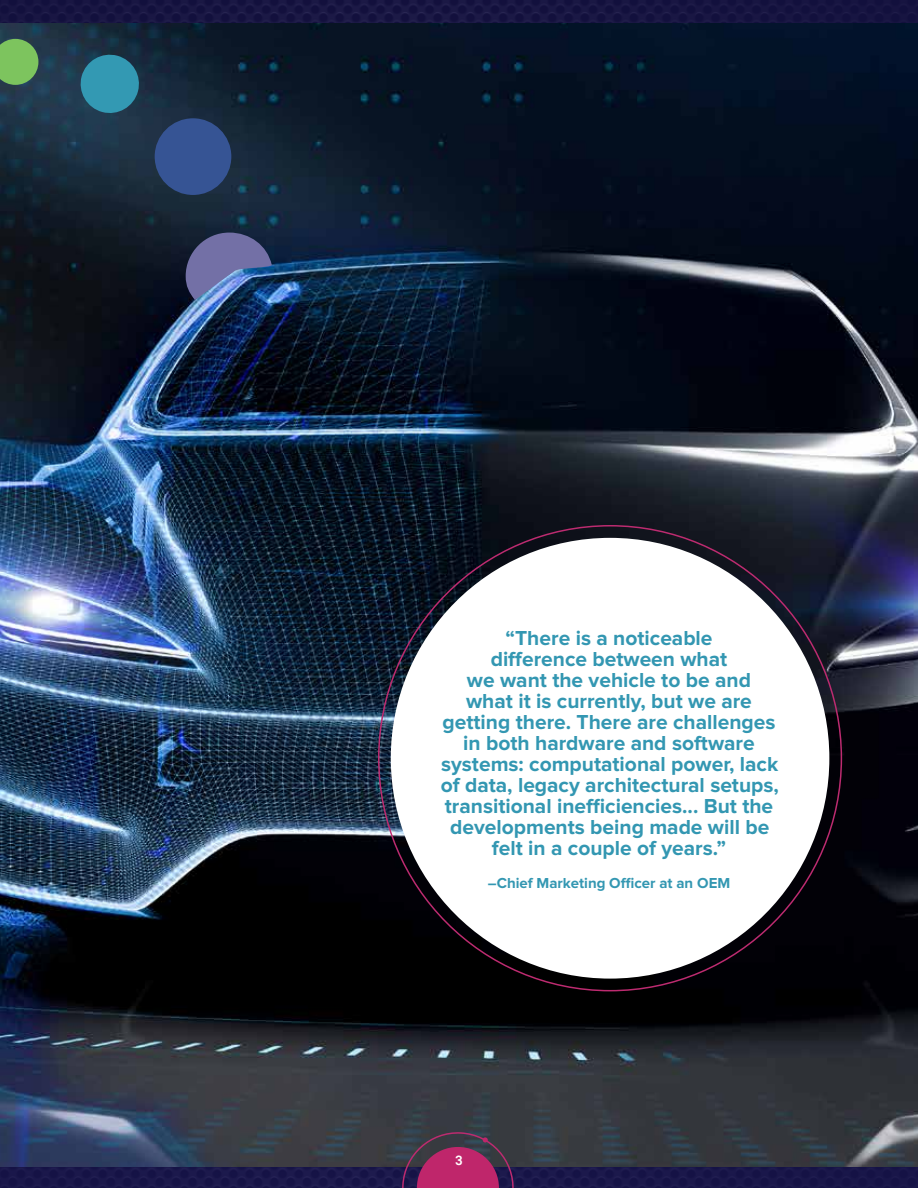
<style>
.page{position:relative;width:918px;height:1188px;background:#fff}
.page>*{position:absolute;margin:0;border:0;box-sizing:border-box;transform-origin:0 0}
.t1{font:700 21px/21px "Proxima Nova";color:#3397b2;text-align:center}
.t2{font:700 15px "Proxima Nova";color:#3397b2}
.t3{font:700 13.5px "Wipro Akkurat TT";color:#fff}
</style>
<div class="page">
<div style="left:0;top:0;width:918px;height:23px;background:#171541"></div>
<img style="left:0;top:24px;width:918px;height:1142px">
<div style="left:0;top:1166px;width:918px;height:22px;background:#191649"></div>
<div style="left:391px;top:538px;width:438px;height:441px;background:#fff;border-radius:50%"></div>
<svg style="left:400px;top:1131px;width:116px;height:57px;background:#6f2e56"></svg>
<svg style="left:0;top:39px;width:38px;height:46px;background:#6fae5b"></svg>
<div style="left:155px;top:118px;width:76px;height:77px;background:#365494;border-radius:50%"></div>
<svg style="left:77px;top:52px;width:65px;height:64px;background:#2b758c"></svg>
<img style="left:186px;top:233px;width:86px;height:67px">
<p class="t1" style="left:441px;top:628px;width:340px">“There is a noticeable<br>difference between what<br>we want the vehicle to be and<br>what it is currently, but we are getting there. There are challenges in both hardware and software systems: computational power, lack of data, legacy architectural setups, transitional inefficiencies... But the developments being made will be felt in a couple of years.”</p>
<p class="t2" style="left:488px;top:874px;width:244px">–Chief Marketing Officer at an OEM</p>
<p class="t3" style="left:455px;top:1152px;width:9px">3</p>
</div>
